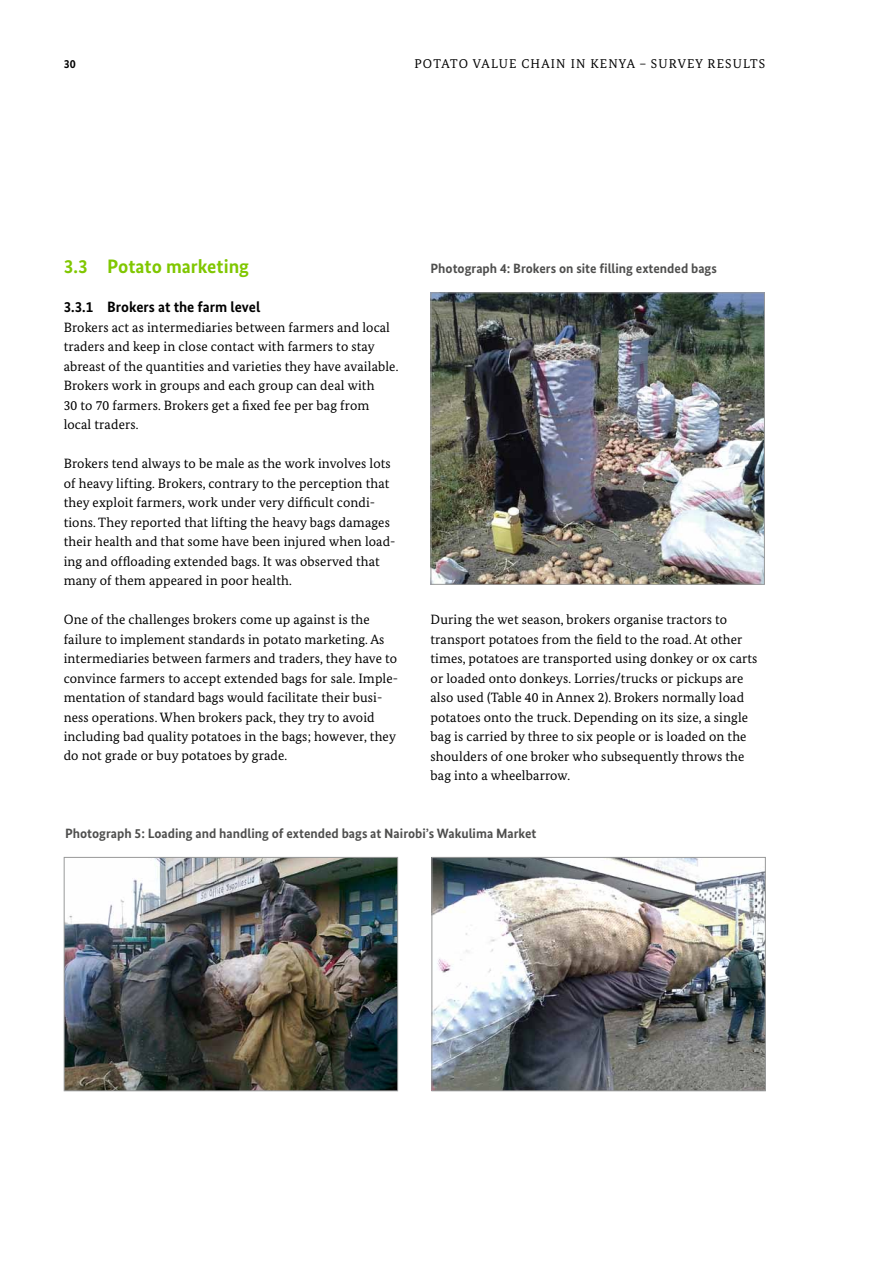
<style>
.page{position:relative;width:893px;height:1263px;background:#fff}
.page>*{position:absolute;margin:0;border:0;box-sizing:border-box;transform-origin:0 0}
.t1{font:700 19.5px "Bundes Sans";color:#80c700}
.t2{font:700 15px "Bundes Sans";color:#000}
.t3{font:13.5px/19.5px "Bundes Serif";letter-spacing:.01em;color:#000}
.t4{font:700 13.5px "Bundes Sans";color:#4e4e4d}
.t5{font:12.75px "Bundes Serif";letter-spacing:.09em;color:#000}
.t6{font:700 12px "Bundes Sans";color:#000}
</style>
<div class="page">
<img style="left:433px;top:294px;width:330px;height:289px">
<div style="left:431px;top:292px;width:334px;height:293px;border:1px solid #989999"></div>
<img style="left:66px;top:859px;width:330px;height:230px">
<div style="left:64px;top:857px;width:334px;height:234px;border:1px solid #989999"></div>
<img style="left:433px;top:859px;width:331px;height:230px">
<div style="left:431px;top:857px;width:335px;height:234px;border:1px solid #989999"></div>
<p class="t6" style="left:64px;top:56px;width:13px">30</p>
<p class="t5" style="left:414px;top:55px;width:352px">POTATO VALUE CHAIN IN KENYA – SURVEY RESULTS</p>
<h1 class="t1" style="left:64px;top:254px;width:187px">3.3 Potato marketing</h1>
<p class="t2" style="left:64px;top:298px;width:198px">3.3.1 Brokers at the farm level</p>
<p class="t3" style="left:64px;top:317px;width:336px">Brokers act as intermediaries between farmers and local traders and keep in close contact with farmers to stay abreast of the quantities and varieties they have available.<br>Brokers work in groups and each group can deal with<br>30 to 70 farmers. Brokers get a fixed fee per bag from local traders.</p>
<p class="t3" style="left:64px;top:453px;width:333px">Brokers tend always to be male as the work involves lots of heavy lifting. Brokers, contrary to the perception that they exploit farmers, work under very difficult condi&shy;tions. They reported that lifting the heavy bags damages their health and that some have been injured when load&shy;ing and offloading extended bags. It was observed that many of them appeared in poor health.</p>
<p class="t3" style="left:64px;top:609px;width:336px">One of the challenges brokers come up against is the failure to implement standards in potato marketing. As intermediaries between farmers and traders, they have to convince farmers to accept extended bags for sale. Imple&shy;mentation of standard bags would facilitate their busi&shy;ness operations. When brokers pack, they try to avoid including bad quality potatoes in the bags; however, they do not grade or buy potatoes by grade.</p>
<p class="t4" style="left:431px;top:260px;width:288px">Photograph 4: Brokers on site filling extended bags</p>
<p class="t3" style="left:431px;top:609px;width:328px">During the wet season, brokers organise tractors to transport potatoes from the field to the road. At other times, potatoes are transported using donkey or ox carts or loaded onto donkeys. Lorries/trucks or pickups are also used (Table 40 in Annex 2). Brokers normally load potatoes onto the truck. Depending on its size, a single bag is carried by three to six people or is loaded on the shoulders of one broker who subsequently throws the bag into a wheelbarrow.</p>
<p class="t4" style="left:65px;top:825px;width:473px">Photograph 5: Loading and handling of extended bags at Nairobi’s Wakulima Market</p>
</div>
